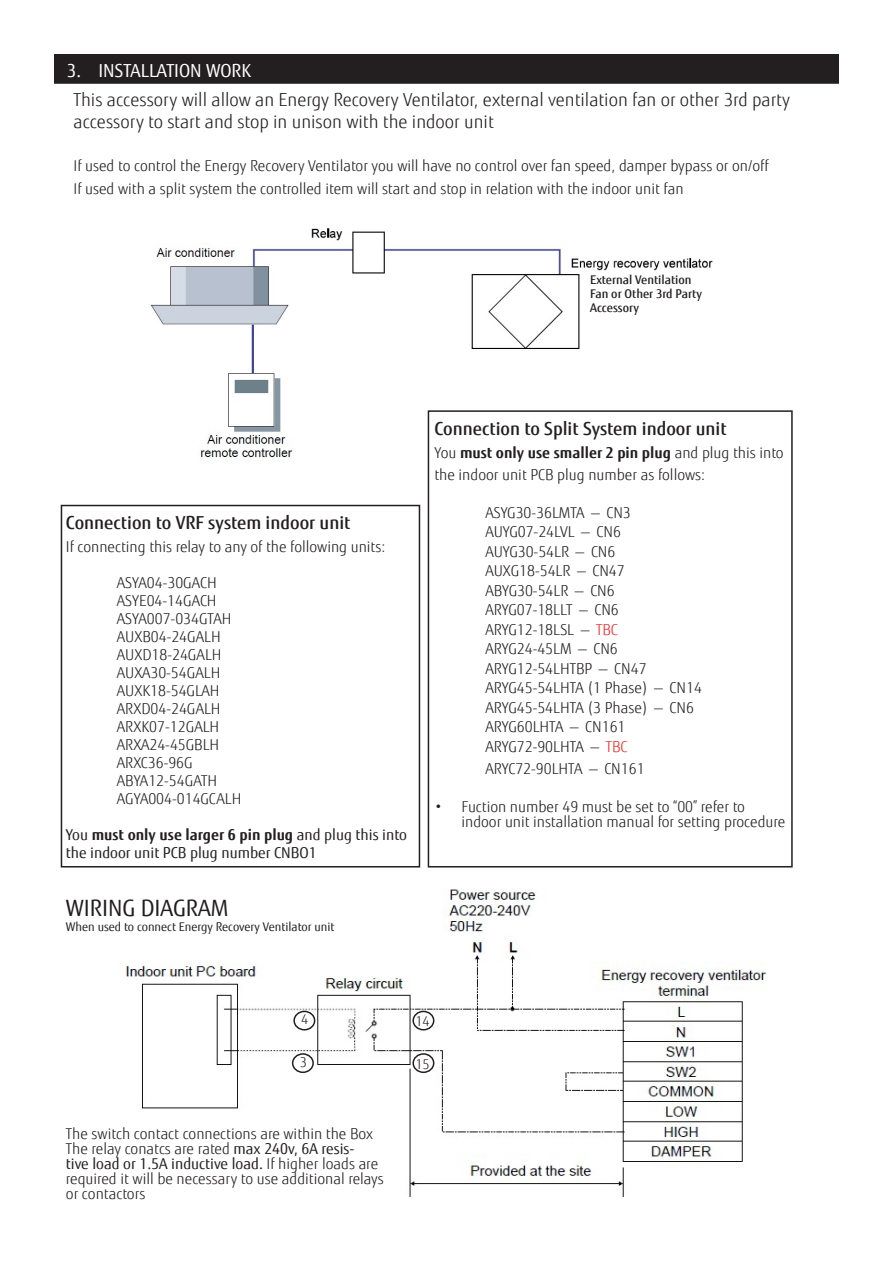
<style>
.page{position:relative;width:893px;height:1263px;background:#fff}
.page>*{position:absolute;margin:0;border:0;box-sizing:border-box;transform-origin:0 0}
.t1{font:22.5px "Fujitsu Sans";color:#231f20}
.t2{font:300 18px/21.6px "Fujitsu Sans";color:#231f20}
.t3{font:500 18px "Fujitsu Sans";color:#231f20}
.t4{font:18px "Fujitsu Sans";color:#fff}
.t5{font:300 15px/15px "Fujitsu Sans";color:#231f20}
.t6{font:15px/18px "Fujitsu Sans";color:#231f20}
.t7{font:300 13.5px "Fujitsu Sans";color:#231f20}
.t8{font:500 12px/14.4px "Fujitsu Sans";color:#231f20}
.t9{font:12px "Fujitsu Sans";color:#231f20}
.s1{font-weight:700}
.s2{color:#ee2927}
.s3{font-weight:400}
</style>
<div class="page">
<img style="left:150px;top:228px;width:563px;height:233px">
<img style="left:125px;top:888px;width:642px;height:309px">
<div style="left:55px;top:55px;width:783px;height:28px;background:#231f20"></div>
<div style="left:54px;top:54px;width:785px;height:30px;border:2px solid #231f20"></div>
<div style="left:61px;top:505px;width:359px;height:362px;border:2px solid #231f20"></div>
<div style="left:428px;top:410px;width:365px;height:457px;border:2px solid #231f20"></div>
<div style="left:412px;top:1011px;width:22px;height:19px;border:2px solid #231f20;border-radius:50%"></div>
<div style="left:412px;top:1053px;width:22px;height:20px;border:2px solid #231f20;border-radius:50%"></div>
<div style="left:293px;top:1011px;width:22px;height:19px;border:2px solid #231f20;border-radius:50%"></div>
<div style="left:292px;top:1053px;width:22px;height:20px;border:2px solid #231f20;border-radius:50%"></div>
<p class="t4" style="left:67px;top:59px;width:186px">3. INSTALLATION WORK</p>
<p class="t2" style="left:74px;top:89px;width:718px">This accessory will allow an Energy Recovery Ventilator, external ventilation fan or other 3rd party accessory to start and stop in unison with the indoor unit</p>
<p class="t5" style="left:74px;top:158px;width:696px">If used to control the Energy Recovery Ventilator you will have no control over fan speed, damper bypass or on/off</p>
<p class="t5" style="left:74px;top:181px;width:611px">If used with a split system the controlled item will start and stop in relation with the indoor unit fan</p>
<p class="t8" style="left:590px;top:272px;width:113px">External Ventilation<br>Fan or Other 3rd Party<br>Accessory</p>
<p class="t3" style="left:66px;top:511px;width:286px">Connection to VRF system indoor unit</p>
<p class="t5" style="left:66px;top:539px;width:321px">If connecting this relay to any of the following units:</p>
<p class="t5" style="left:117px;top:575px;width:101px">ASYA04-30GACH</p>
<p class="t5" style="left:117px;top:593px;width:101px">ASYE04-14GACH</p>
<p class="t5" style="left:117px;top:611px;width:116px">ASYA007-034GTAH</p>
<p class="t5" style="left:117px;top:629px;width:105px">AUXB04-24GALH</p>
<p class="t5" style="left:117px;top:647px;width:106px">AUXD18-24GALH</p>
<p class="t5" style="left:117px;top:665px;width:105px">AUXA30-54GALH</p>
<p class="t5" style="left:117px;top:683px;width:104px">AUXK18-54GLAH</p>
<p class="t5" style="left:117px;top:701px;width:105px">ARXD04-24GALH</p>
<p class="t5" style="left:117px;top:719px;width:104px">ARXK07-12GALH</p>
<p class="t5" style="left:117px;top:737px;width:104px">ARXA24-45GBLH</p>
<p class="t5" style="left:117px;top:755px;width:77px">ARXC36-96G</p>
<p class="t5" style="left:117px;top:773px;width:102px">ABYA12-54GATH</p>
<p class="t5" style="left:117px;top:791px;width:126px">AGYA004-014GCALH</p>
<p class="t6" style="left:66px;top:825px;width:342px">You <span class="s1">must only use larger 6 pin plug</span> and plug this into the indoor unit PCB plug number CNBO1</p>
<p class="t1" style="left:66px;top:894px;width:164px">WIRING DIAGRAM</p>
<p class="t9" style="left:66px;top:919px;width:270px">When used to connect Energy Recovery Ventilator unit</p>
<p class="t3" style="left:434px;top:417px;width:294px">Connection to Split System indoor unit</p>
<p class="t5" style="left:434px;top:441px;width:351px;line-height:22.5px">You <span class="s1">must only use smaller 2 pin plug</span> and plug this into the indoor unit PCB plug number as follows:</p>
<p class="t5" style="left:485px;top:505px;width:147px">ASYG30-36LMTA — CN3</p>
<p class="t5" style="left:485px;top:525px;width:137px">AUYG07-24LVL — CN6</p>
<p class="t5" style="left:485px;top:544px;width:131px">AUYG30-54LR — CN6</p>
<p class="t5" style="left:485px;top:564px;width:141px">AUXG18-54LR — CN47</p>
<p class="t5" style="left:485px;top:583px;width:131px">ABYG30-54LR — CN6</p>
<p class="t5" style="left:485px;top:603px;width:135px">ARYG07-18LLT — CN6</p>
<p class="t5" style="left:485px;top:622px;width:134px">ARYG12-18LSL — <span class="s2">TBC</span></p>
<p class="t5" style="left:485px;top:642px;width:134px">ARYG24-45LM — CN6</p>
<p class="t5" style="left:485px;top:661px;width:163px">ARYG12-54LHTBP — CN47</p>
<p class="t5" style="left:485px;top:681px;width:218px">ARYG45-54LHTA (1 Phase) — CN14</p>
<p class="t5" style="left:485px;top:700px;width:210px">ARYG45-54LHTA (3 Phase) — CN6</p>
<p class="t5" style="left:485px;top:720px;width:142px">ARYG60LHTA — CN161</p>
<p class="t5" style="left:485px;top:739px;width:144px">ARYG72-90LHTA — <span class="s2">TBC</span></p>
<p class="t5" style="left:485px;top:762px;width:161px">ARYC72-90LHTA — CN161</p>
<p class="t5" style="left:461px;top:799px;width:325px;text-indent:-27px">• Fuction number 49 must be set to “00” refer to indoor unit installation manual for setting procedure</p>
<p class="t7" style="left:301px;top:1011px;width:9px">4</p>
<p class="t7" style="left:300px;top:1054px;width:9px">3</p>
<p class="t5" style="left:66px;top:1126px;width:308px">The switch contact connections are within the Box</p>
<p class="t5" style="left:66px;top:1141px;width:320px">The relay conatcs are rated <span class="s3">max 240v, 6A resis-<br>tive load or 1.5A inductive load.</span> If higher loads are required it will be necessary to use additional relays or contactors</p>
<p class="t7" style="left:415px;top:1013px;width:16px">14</p>
<p class="t7" style="left:415px;top:1055px;width:16px">15</p>
</div>
